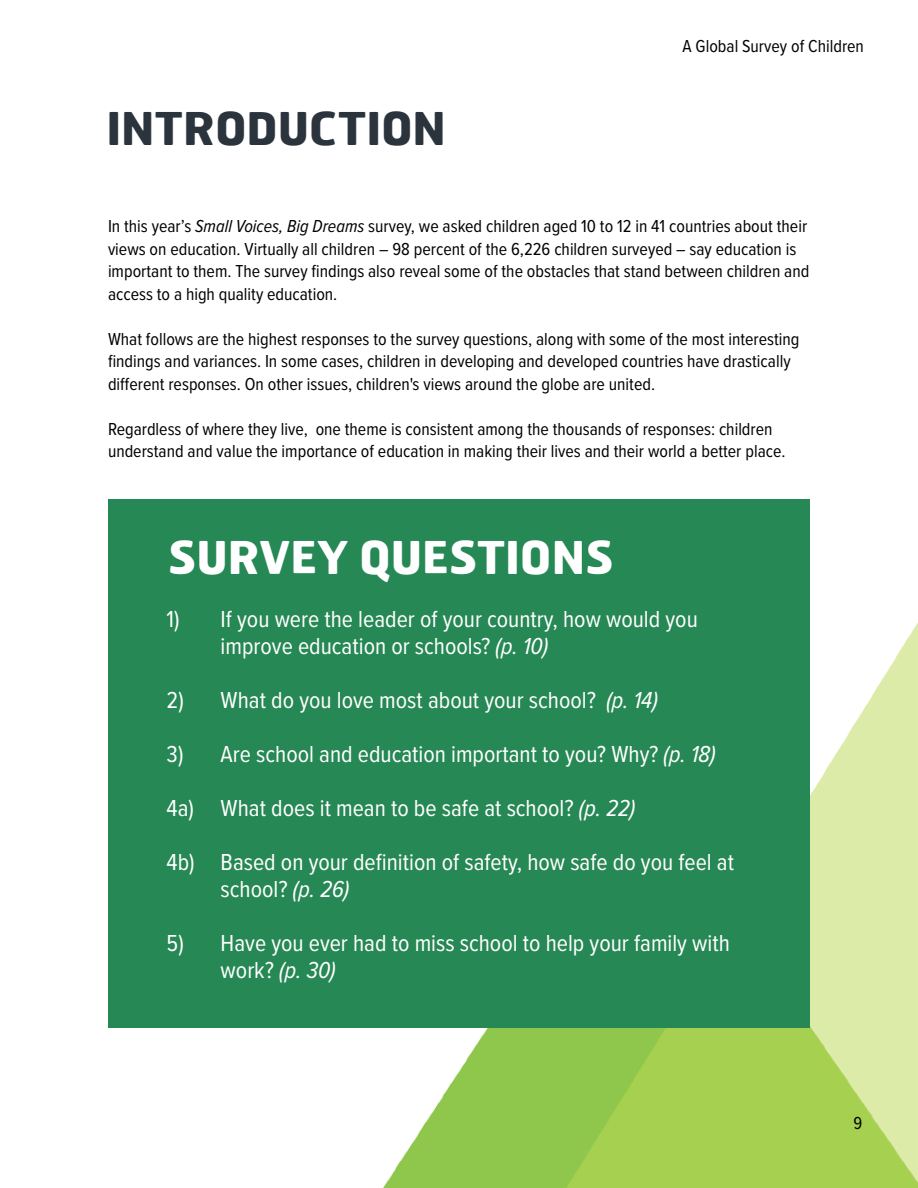
<style>
.page{position:relative;width:918px;height:1188px;background:#fff}
.page>*{position:absolute;margin:0;border:0;box-sizing:border-box;transform-origin:0 0}
.t1{font:700 45px "Hermes";color:#fff}
.t2{font:700 45px "Hermes";letter-spacing:-.005em;color:#2b343d}
.t3{font:24px/27px "Proxima Nova Cond";color:#fff}
.t4{font:18px/22.5px "Proxima Nova Cond";color:#000}
.t5{font:300 18px "Proxima Nova Cond";color:#000}
.s1{font-style:italic}
</style>
<div class="page">
<img style="left:383px;top:622px;width:535px;height:566px">
<div style="left:108px;top:499px;width:702px;height:529px;background:#268854"></div>
<h1 class="t2" style="left:106px;top:99px;width:341px">INTRODUCTION</h1>
<p class="t4" style="left:683px;top:35px;width:183px">A Global Survey of Children</p>
<p class="t4" style="left:108px;top:216px;width:703px">In this year’s <span class="s1">Small Voices, Big Dreams</span> survey, we asked children aged 10 to 12 in 41 countries about their views on education. Virtually all children – 98 percent of the 6,226 children surveyed – say education is important to them. The survey findings also reveal some of the obstacles that stand between children and access to a high quality education.</p>
<p class="t4" style="left:108px;top:328px;width:693px">What follows are the highest responses to the survey questions, along with some of the most interesting findings and variances. In some cases, children in developing and developed countries have drastically different responses. On other issues, children's views around the globe are united.</p>
<p class="t4" style="left:108px;top:418px;width:679px">Regardless of where they live, one theme is consistent among the thousands of responses: children understand and value the importance of education in making their lives and their world a better place.</p>
<h1 class="t1" style="left:168px;top:528px;width:448px">SURVEY QUESTIONS</h1>
<h2 class="t3" style="left:221px;top:606px;width:479px;text-indent:-54px">1) If you were the leader of your country, how would you improve education or schools? <span class="s1">(p. 10)</span></h2>
<h2 class="t3" style="left:167px;top:687px;width:493px">2) What do you love most about your school? <span class="s1">(p. 14)</span></h2>
<h2 class="t3" style="left:167px;top:741px;width:551px">3) Are school and education important to you? Why? <span class="s1">(p. 18)</span></h2>
<h2 class="t3" style="left:167px;top:795px;width:470px">4a) What does it mean to be safe at school? <span class="s1">(p. 22)</span></h2>
<h2 class="t3" style="left:221px;top:849px;width:515px;text-indent:-54px">4b) Based on your definition of safety, how safe do you feel at school? <span class="s1">(p. 26)</span></h2>
<h2 class="t3" style="left:221px;top:930px;width:511px;text-indent:-54px">5) Have you ever had to miss school to help your family with work? <span class="s1">(p. 30)</span></h2>
<p class="t4" style="left:853px;top:1112px;width:10px">9</p>
<p class="t5" style="left:855px;top:1117px;width:10px">9</p>
</div>
